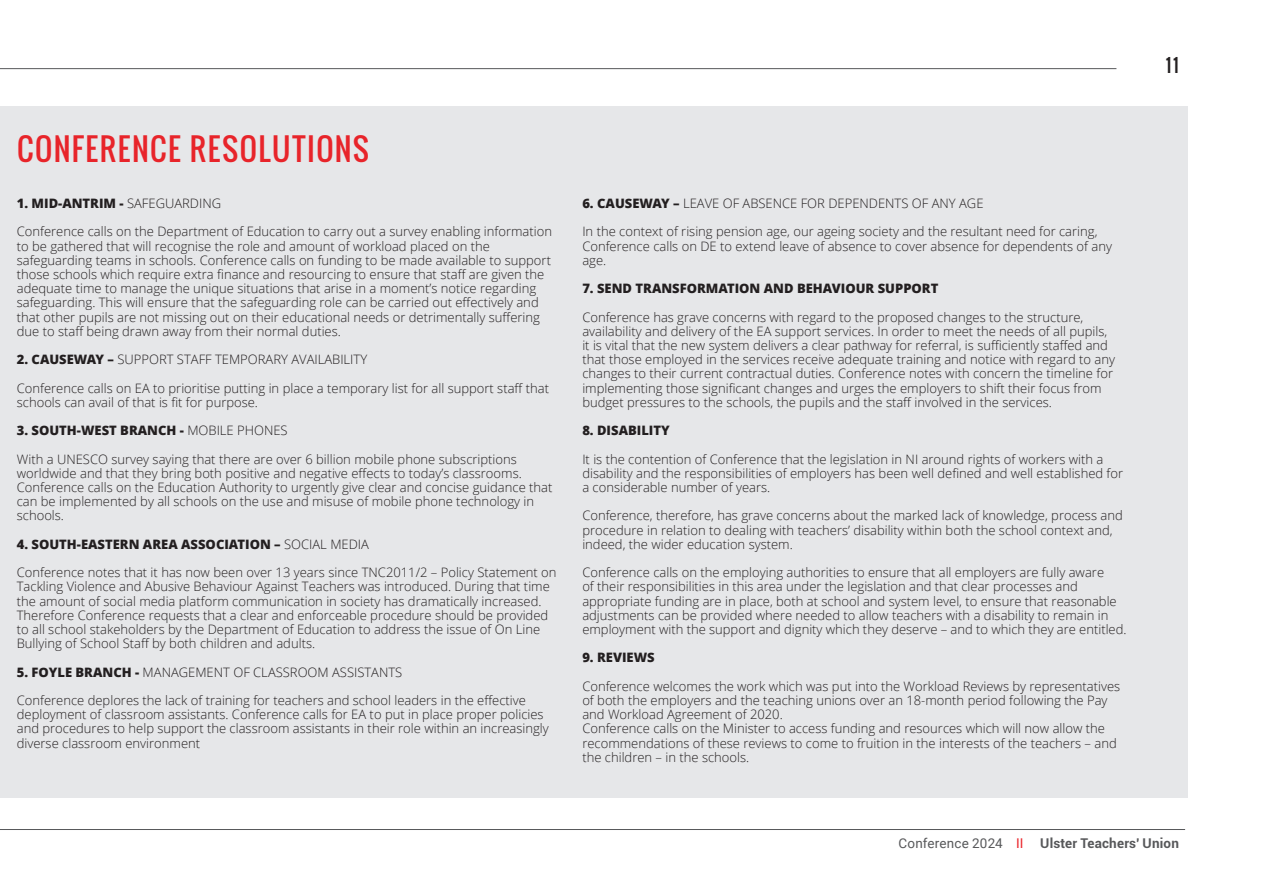
<style>
.page{position:relative;width:1263px;height:893px;background:#fff}
.page>*{position:absolute;margin:0;border:0;box-sizing:border-box;transform-origin:0 0}
.t1{font:30px "Oswald";letter-spacing:.055em;color:#e8242a}
.t2{font:18px "Oswald";color:#231f20}
.t3{font:700 13.5px "Roboto";letter-spacing:.015em;color:#57585a}
.t4{font:300 13.05px/14.2px "Open Sans";color:#231f20}
.t5{font:800 13.05px "Open Sans";color:#231f20}
.s1{font-weight:800}
.s2{font-weight:400}
.s3{font-weight:400;color:#ea2127}
</style>
<div class="page">
<div style="left:0;top:106px;width:1187px;height:692px;background:#e6e7e9"></div>
<hr style="left:0;top:829px;width:1185px;height:1px;background:#57585a">
<hr style="left:0;top:68px;width:1116px;height:1px;background:#57585a">
<h1 class="t1" style="left:17px;top:127px;width:353px">CONFERENCE RESOLUTIONS</h1>
<p class="t4" style="left:17px;top:189px;width:537px;line-height:28.3px"><span class="s1">1. MID-ANTRIM -</span> SAFEGUARDING<br>Conference calls on the Department of Education to carry out a survey enabling information</p>
<p class="t4" style="left:17px;top:238px;width:536px">to be gathered that will recognise the role and amount of workload placed on the safeguarding teams in schools. Conference calls on funding to be made available to support those schools which require extra finance and resourcing to ensure that staff are given the adequate time to manage the unique situations that arise in a moment’s notice regarding safeguarding. This will ensure that the safeguarding role can be carried out effectively and that other pupils are not missing out on their educational needs or detrimentally suffering due to staff being drawn away from their normal duties.</p>
<p class="t4" style="left:17px;top:345px;width:534px;line-height:28.3px"><span class="s1">2. CAUSEWAY –</span> SUPPORT STAFF TEMPORARY AVAILABILITY<br>Conference calls on EA to prioritise putting in place a temporary list for all support staff that</p>
<p class="t4" style="left:17px;top:395px;width:243px">schools can avail of that is fit for purpose.</p>
<p class="t4" style="left:17px;top:416px;width:502px;line-height:28.3px"><span class="s1">3. SOUTH-WEST BRANCH -</span> MOBILE PHONES<br>With a UNESCO survey saying that there are over 6 billion mobile phone subscriptions</p>
<p class="t4" style="left:17px;top:466px;width:537px">worldwide and that they bring both positive and negative effects to today’s classrooms.<br>Conference calls on the Education Authority to urgently give clear and concise guidance that can be implemented by all schools on the use and misuse of mobile phone technology in schools.</p>
<p class="t4" style="left:17px;top:529px;width:541px;line-height:28.3px"><span class="s1">4. SOUTH-EASTERN AREA ASSOCIATION –</span> SOCIAL MEDIA<br>Conference notes that it has now been over 13 years since TNC2011/2 – Policy Statement on</p>
<p class="t4" style="left:17px;top:579px;width:535px">Tackling Violence and Abusive Behaviour Against Teachers was introduced. During that time the amount of social media platform communication in society has dramatically increased.<br>Therefore Conference requests that a clear and enforceable procedure should be provided to all school stakeholders by the Department of Education to address the issue of On Line Bullying of School Staff by both children and adults.</p>
<p class="t4" style="left:17px;top:657px;width:511px;line-height:28.3px"><span class="s1">5. FOYLE BRANCH -</span> MANAGEMENT OF CLASSROOM ASSISTANTS<br>Conference deplores the lack of training for teachers and school leaders in the effective</p>
<p class="t4" style="left:17px;top:707px;width:534px">deployment of classroom assistants. Conference calls for EA to put in place proper policies and procedures to help support the classroom assistants in their role within an increasingly diverse classroom environment</p>
<p class="t4" style="left:582px;top:189px;width:517px;line-height:28.3px"><span class="s1">6. CAUSEWAY –</span> LEAVE OF ABSENCE FOR DEPENDENTS OF ANY AGE<br>In the context of rising pension age, our ageing society and the resultant need for caring,</p>
<p class="t4" style="left:582px;top:238px;width:531px">Conference calls on DE to extend leave of absence to cover absence for dependents of any age.</p>
<p class="t5" style="left:582px;top:279px;width:358px">7. SEND TRANSFORMATION AND BEHAVIOUR SUPPORT</p>
<p class="t4" style="left:582px;top:309px;width:534px">Conference has grave concerns with regard to the proposed changes to the structure, availability and delivery of the EA support services. In order to meet the needs of all pupils, it is vital that the new system delivers a clear pathway for referral, is sufficiently staffed and that those employed in the services receive adequate training and notice with regard to any changes to their current contractual duties. Conference notes with concern the timeline for implementing those significant changes and urges the employers to shift their focus from budget pressures to the schools, the pupils and the staff involved in the services.</p>
<p class="t5" style="left:582px;top:420px;width:89px">8. DISABILITY</p>
<p class="t4" style="left:582px;top:451px;width:542px">It is the contention of Conference that the legislation in NI around rights of workers with a disability and the responsibilities of employers has been well defined and well established for a considerable number of years.</p>
<p class="t4" style="left:582px;top:508px;width:542px">Conference, therefore, has grave concerns about the marked lack of knowledge, process and procedure in relation to dealing with teachers’ disability within both the school context and, indeed, the wider education system.</p>
<p class="t4" style="left:582px;top:565px;width:546px">Conference calls on the employing authorities to ensure that all employers are fully aware<br>of their responsibilities in this area under the legislation and that clear processes and appropriate funding are in place, both at school and system level, to ensure that reasonable adjustments can be provided where needed to allow teachers with a disability to remain in employment with the support and dignity which they deserve – and to which they are entitled.</p>
<p class="t5" style="left:582px;top:648px;width:74px">9. REVIEWS</p>
<p class="t4" style="left:582px;top:678px;width:539px">Conference welcomes the work which was put into the Workload Reviews by representatives of both the employers and the teaching unions over an 18-month period following the Pay and Workload Agreement of 2020.<br>Conference calls on the Minister to access funding and resources which will now allow the recommendations of these reviews to come to fruition in the interests of the teachers – and the children – in the schools.</p>
<h2 class="t2" style="left:1166px;top:52px;width:15px">11</h2>
<p class="t3" style="left:898px;top:834px;width:282px"><span class="s2">Conference 2024</span> <span class="s3">II</span> Ulster Teachers' Union</p>
</div>
